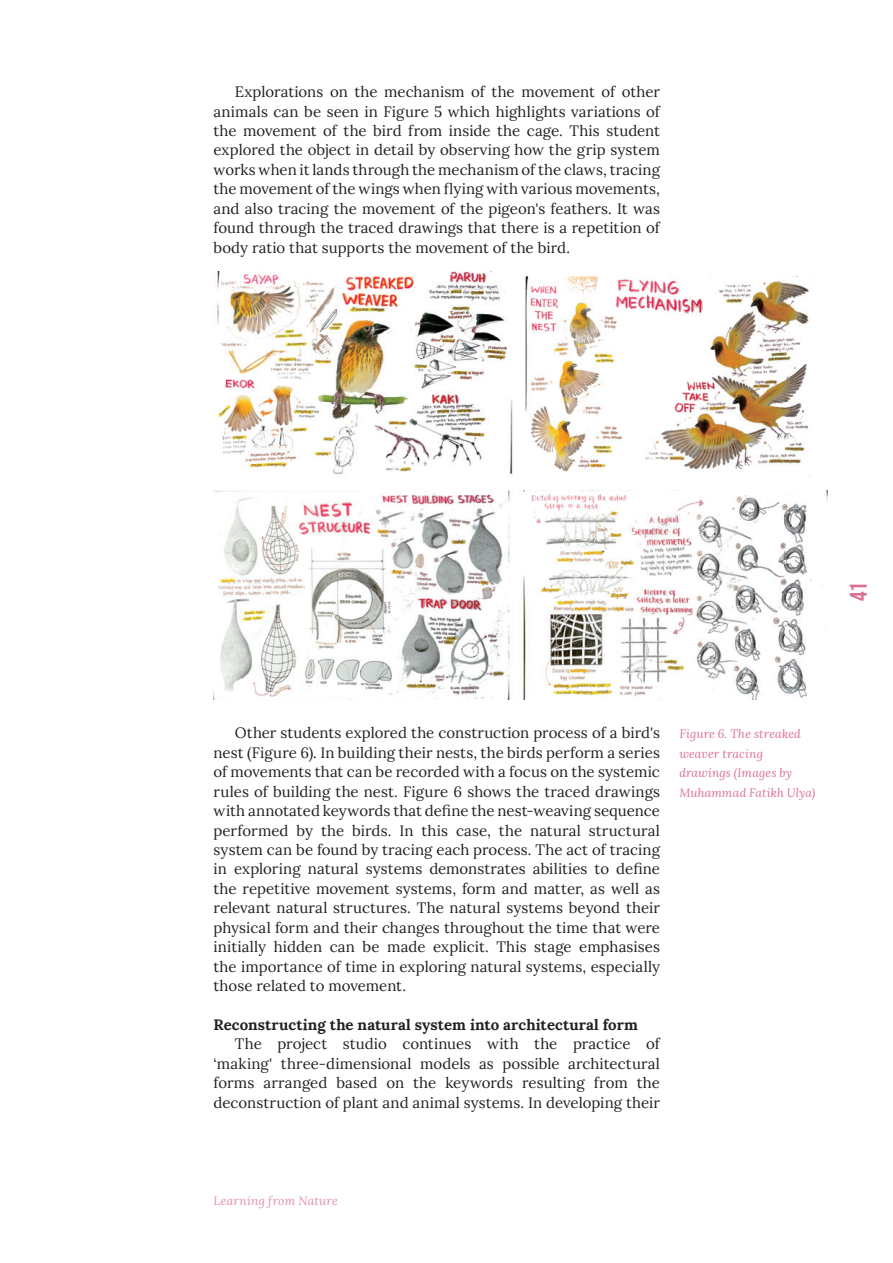
<style>
.page{position:relative;width:893px;height:1263px;background:#fff}
.page>*{position:absolute;margin:0;border:0;box-sizing:border-box;transform-origin:0 0}
.t1{font:24px "Bebas Neue";color:#db7093}
._1-Body{font:15px/19.5px "Lora";letter-spacing:.005em;color:#231f20;text-align:justify}
._1-Body-2{font:700 15px "Lora";letter-spacing:.005em;color:#231f20}
._1-Figure_Caption{font:italic 12px/19.5px "Lora";letter-spacing:.01em;color:#db7093}
.t2{font:italic 12px "Lora";letter-spacing:.02em;color:#e28da9}
</style>
<div class="page">
<img style="left:214px;top:272px;width:613px;height:427px">
<p class="_1-Body" style="left:214px;top:81px;width:448px;text-indent:21px">Explorations on the mechanism of the movement of other animals can be seen in Figure 5 which highlights variations of the movement of the bird from inside the cage. This student explored the object in detail by observing how the grip system works when it lands through the mechanism of the claws, tracing the movement of the wings when flying with various movements, and also tracing the movement of the pigeon's feathers. It was found through the traced drawings that there is a repetition of body ratio that supports the movement of the bird.</p>
<h1 class="t1" style="left:845px;top:600px;width:20px;rotate:-90deg">41</h1>
<p class="_1-Body" style="left:214px;top:722px;width:448px;text-indent:21px">Other students explored the construction process of a bird's nest (Figure 6). In building their nests, the birds perform a series of movements that can be recorded with a focus on the systemic rules of building the nest. Figure 6 shows the traced drawings with annotated keywords that define the nest-weaving sequence performed by the birds. In this case, the natural structural system can be found by tracing each process. The act of tracing in exploring natural systems demonstrates abilities to define the repetitive movement systems, form and matter, as well as relevant natural structures. The natural systems beyond their physical form and their changes throughout the time that were initially hidden can be made explicit. This stage emphasises the importance of time in exploring natural systems, especially those related to movement.</p>
<p class="_1-Body-2" style="left:214px;top:1012px;width:426px">Reconstructing the natural system into architectural form</p>
<p class="_1-Body" style="left:214px;top:1033px;width:448px;text-indent:21px">The project studio continues with the practice of ‘making' three-dimensional models as possible architectural forms arranged based on the keywords resulting from the deconstruction of plant and animal systems. In developing their</p>
<p class="_1-Figure_Caption" style="left:679px;top:724px;width:137px">Figure 6. The streaked weaver tracing drawings (Images by<br>Muhammad Fatikh Ulya)</p>
<p class="t2" style="left:214px;top:1192px;width:126px">Learning from Nature</p>
</div>
